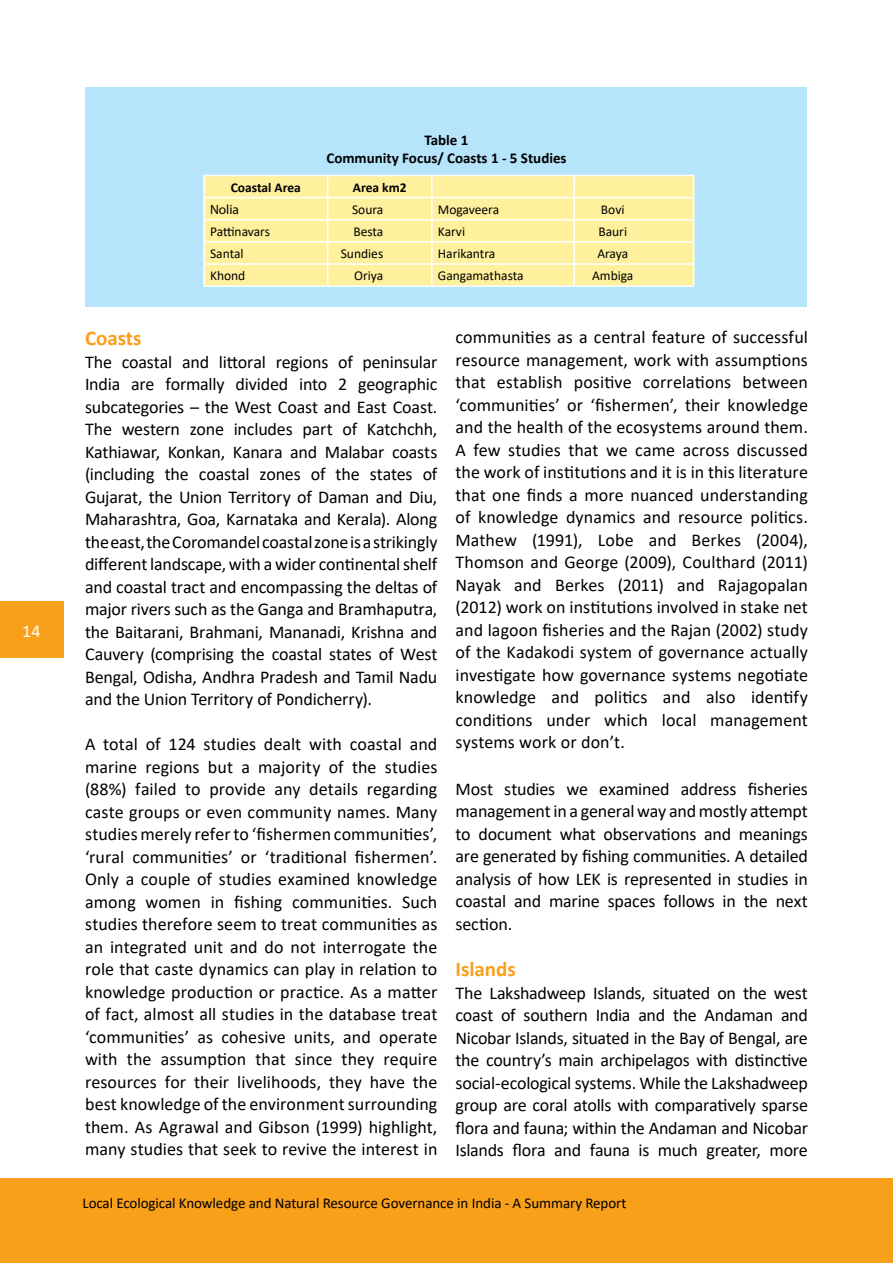
<style>
.page{position:relative;width:893px;height:1263px;background:#fff}
.page>*{position:absolute;margin:0;border:0;box-sizing:border-box;transform-origin:0 0}
.t1{font:700 21px "Calibri";color:#f9a01b}
.t2{font:18px/22.5px "Calibri";letter-spacing:-.01em;color:#000;text-align:justify}
.t3{font:18px "Calibri";color:#fff}
.t4{font:15px "Calibri";letter-spacing:-.005em;color:#000}
.t5{font:700 15px/18px "Calibri";color:#000;text-align:center}
.t6{font:13.5px "Calibri";color:#000}
.t7{font:700 13.5px "Calibri";color:#000}
.t8{font:13.5px "Myriad Pro";color:#000}
</style>
<div class="page">
<hr style="left:892px;top:1178px;width:1px;height:85px;background:#f9a01b">
<div style="left:0;top:1178px;width:892px;height:85px;background:#f9a01b"></div>
<div style="left:0;top:601px;width:63px;height:57px;background:#f9a01b"></div>
<div style="left:86px;top:87px;width:721px;height:219px;background:#b6e4fa"></div>
<div style="left:205px;top:176px;width:488px;height:109px;background:#fff09d"></div>
<hr style="left:203px;top:175px;width:125px;height:1px;background:#fff">
<hr style="left:203px;top:176px;width:2px;height:21px;background:#fff">
<hr style="left:328px;top:175px;width:104px;height:1px;background:#fff">
<hr style="left:432px;top:175px;width:142px;height:1px;background:#fff">
<hr style="left:431px;top:176px;width:2px;height:21px;background:#fff">
<hr style="left:574px;top:175px;width:120px;height:1px;background:#fff">
<hr style="left:203px;top:197px;width:125px;height:1px;background:#fff">
<hr style="left:203px;top:198px;width:2px;height:21px;background:#fff">
<hr style="left:328px;top:197px;width:104px;height:1px;background:#fff">
<hr style="left:432px;top:197px;width:142px;height:1px;background:#fff">
<hr style="left:431px;top:198px;width:2px;height:21px;background:#fff">
<hr style="left:574px;top:197px;width:120px;height:1px;background:#fff">
<hr style="left:203px;top:219px;width:125px;height:1px;background:#fff">
<hr style="left:203px;top:220px;width:2px;height:21px;background:#fff">
<hr style="left:328px;top:219px;width:104px;height:1px;background:#fff">
<hr style="left:432px;top:219px;width:142px;height:1px;background:#fff">
<hr style="left:431px;top:220px;width:2px;height:21px;background:#fff">
<hr style="left:574px;top:219px;width:120px;height:1px;background:#fff">
<hr style="left:203px;top:241px;width:125px;height:2px;background:#fff">
<hr style="left:203px;top:243px;width:2px;height:20px;background:#fff">
<hr style="left:328px;top:241px;width:104px;height:2px;background:#fff">
<hr style="left:432px;top:241px;width:142px;height:2px;background:#fff">
<hr style="left:431px;top:243px;width:2px;height:20px;background:#fff">
<hr style="left:574px;top:241px;width:120px;height:2px;background:#fff">
<hr style="left:203px;top:263px;width:125px;height:2px;background:#fff">
<hr style="left:203px;top:265px;width:2px;height:20px;background:#fff">
<hr style="left:328px;top:263px;width:104px;height:2px;background:#fff">
<svg style="left:327px;top:176px;width:1px;height:109px"></svg>
<hr style="left:432px;top:263px;width:142px;height:2px;background:#fff">
<hr style="left:431px;top:265px;width:2px;height:20px;background:#fff">
<hr style="left:574px;top:263px;width:120px;height:2px;background:#fff">
<svg style="left:574px;top:176px;width:1px;height:109px"></svg>
<svg style="left:693px;top:176px;width:1px;height:109px"></svg>
<hr style="left:203px;top:285px;width:125px;height:2px;background:#fff">
<hr style="left:328px;top:285px;width:104px;height:2px;background:#fff">
<hr style="left:432px;top:285px;width:142px;height:2px;background:#fff">
<hr style="left:574px;top:285px;width:120px;height:2px;background:#fff">
<p class="t3" style="left:22px;top:619px;width:20px">14</p>
<p class="t5" style="left:326px;top:131px;width:242px">Table 1<br>Community Focus/ Coasts 1 - 5 Studies</p>
<p class="t7" style="left:231px;top:178px;width:72px">Coastal Area</p>
<p class="t7" style="left:353px;top:178px;width:55px">Area km2</p>
<p class="t8" style="left:210px;top:201px;width:31px">Nolia</p>
<p class="t6" style="left:352px;top:200px;width:33px">Soura</p>
<p class="t6" style="left:438px;top:200px;width:63px">Mogaveera</p>
<p class="t6" style="left:601px;top:200px;width:25px">Bovi</p>
<p class="t6" style="left:210px;top:222px;width:62px">Pattinavars</p>
<p class="t6" style="left:353px;top:222px;width:32px">Besta</p>
<p class="t6" style="left:438px;top:222px;width:29px">Karvi</p>
<p class="t6" style="left:598px;top:222px;width:30px">Bauri</p>
<p class="t6" style="left:210px;top:244px;width:35px">Santal</p>
<p class="t6" style="left:341px;top:244px;width:44px">Sundies</p>
<p class="t6" style="left:438px;top:244px;width:59px">Harikantra</p>
<p class="t6" style="left:597px;top:244px;width:32px">Araya</p>
<p class="t6" style="left:210px;top:266px;width:37px">Khond</p>
<p class="t6" style="left:354px;top:266px;width:31px">Oriya</p>
<p class="t6" style="left:438px;top:266px;width:87px">Gangamathasta</p>
<p class="t6" style="left:592px;top:266px;width:43px">Ambiga</p>
<p class="t1" style="left:85px;top:323px;width:58px">Coasts</p>
<p class="t2" style="left:85px;top:350px;width:354px">The coastal and littoral regions of peninsular India are formally divided into 2 geographic subcategories – the West Coast and East Coast.<br>The western zone includes part of Katchchh, Kathiawar, Konkan, Kanara and Malabar coasts (including the coastal zones of the states of Gujarat, the Union Territory of Daman and Diu, Maharashtra, Goa, Karnataka and Kerala). Along the east, the Coromandel coastal zone is a strikingly different landscape, with a wider continental shelf and coastal tract and encompassing the deltas of major rivers such as the Ganga and Bramhaputra, the Baitarani, Brahmani, Mananadi, Krishna and Cauvery (comprising the coastal states of West Bengal, Odisha, Andhra Pradesh and Tamil Nadu and the Union Territory of Pondicherry).</p>
<p class="t2" style="left:85px;top:733px;width:354px">A total of 124 studies dealt with coastal and marine regions but a majority of the studies (88%) failed to provide any details regarding caste groups or even community names. Many studies merely refer to ‘fishermen communities’, ‘rural communities’ or ‘traditional fishermen’.<br>Only a couple of studies examined knowledge among women in fishing communities. Such studies therefore seem to treat communities as an integrated unit and do not interrogate the role that caste dynamics can play in relation to knowledge production or practice. As a matter of fact, almost all studies in the database treat ‘communities’ as cohesive units, and operate with the assumption that since they require resources for their livelihoods, they have the best knowledge of the environment surrounding them. As Agrawal and Gibson (1999) highlight, many studies that seek to revive the interest in</p>
<p class="t2" style="left:455px;top:325px;width:354px">communities as a central feature of successful resource management, work with assumptions that establish positive correlations between ‘communities’ or ‘fishermen’, their knowledge and the health of the ecosystems around them.<br>A few studies that we came across discussed the work of institutions and it is in this literature that one finds a more nuanced understanding of knowledge dynamics and resource politics.<br>Mathew (1991), Lobe and Berkes (2004), Thomson and George (2009), Coulthard (2011)<br>Nayak and Berkes (2011) and Rajagopalan (2012) work on institutions involved in stake net and lagoon fisheries and the Rajan (2002) study of the Kadakodi system of governance actually investigate how governance systems negotiate knowledge and politics and also identify conditions under which local management systems work or don’t.</p>
<p class="t2" style="left:455px;top:777px;width:354px">Most studies we examined address fisheries management in a general way and mostly attempt to document what observations and meanings are generated by fishing communities. A detailed analysis of how LEK is represented in studies in coastal and marine spaces follows in the next section.</p>
<p class="t1" style="left:455px;top:954px;width:62px">Islands</p>
<p class="t2" style="left:455px;top:981px;width:354px">The Lakshadweep Islands, situated on the west coast of southern India and the Andaman and Nicobar Islands, situated in the Bay of Bengal, are the country’s main archipelagos with distinctive social-ecological systems. While the Lakshadweep group are coral atolls with comparatively sparse flora and fauna; within the Andaman and Nicobar Islands flora and fauna is much greater, more</p>
<p class="t4" style="left:82px;top:1193px;width:545px">Local Ecological Knowledge and Natural Resource Governance in India - A Summary Report</p>
</div>
